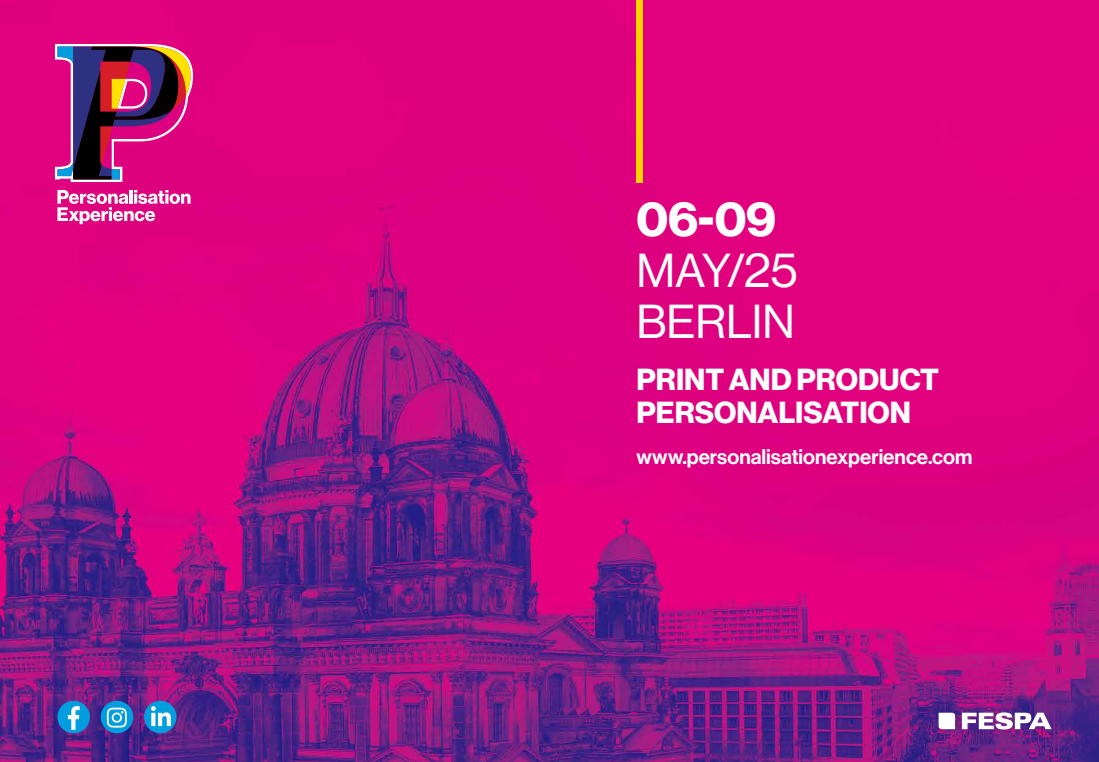
<style>
.page{position:relative;width:1099px;height:762px;background:#fff}
.page>*{position:absolute;margin:0;border:0;box-sizing:border-box;transform-origin:0 0}
.t1{font:46.62px/51.1px "N Haas Grotesk DS Pro 55 Rg";color:#fff}
.t2{font:46.62px "N Haas Grotesk DS Pro 75 Bd";color:#fff}
.t3{font:29.88px/32.6px "N Haas Grotesk DS Pro 75 Bd";color:#fff}
.t4{font:20.75px "N Haas Grotesk DS Pro 65 Md";color:#fff}
</style>
<div class="page">
<img style="left:0;top:0;width:1098px;height:762px">
<svg style="left:961px;top:712px;width:90px;height:17px"></svg>
<svg style="left:938px;top:713px;width:17px;height:16px"></svg>
<svg style="left:57px;top:190px;width:133px;height:34px"></svg>
<svg style="left:55px;top:44px;width:138px;height:138px;background:#932a67"></svg>
<div style="left:57px;top:701px;width:33px;height:32px;background:#009edf;border-radius:50%"></div>
<svg style="left:68px;top:706px;width:12px;height:24px"></svg>
<div style="left:144px;top:701px;width:32px;height:32px;background:#009edf;border-radius:50%"></div>
<svg style="left:151px;top:706px;width:20px;height:20px"></svg>
<div style="left:101px;top:701px;width:32px;height:32px;background:#009edf;border-radius:50%"></div>
<svg style="left:107px;top:707px;width:20px;height:20px"></svg>
<div style="left:636px;top:0;width:7px;height:183px;background:#ffd100"></div>
<h1 class="t2" style="left:636px;top:192px;width:141px">06-09</h1>
<h1 class="t1" style="left:636px;top:246px;width:163px">MAY/25<br>BERLIN</h1>
<h2 class="t3" style="left:636px;top:364px;width:304px">PRINT AND PRODUCT<br>PERSONALISATION</h2>
<p class="t4" style="left:636px;top:444px;width:337px">www.personalisationexperience.com</p>
</div>
